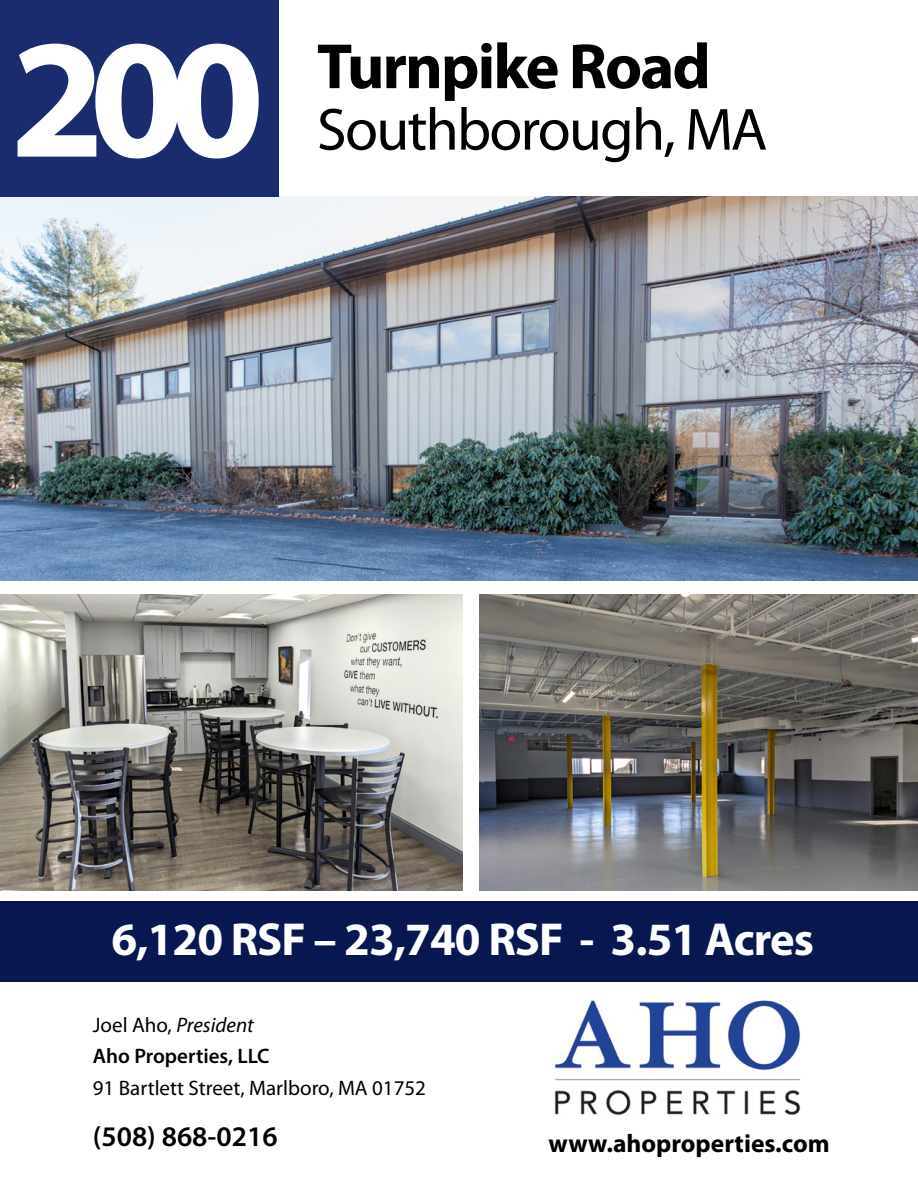
<style>
.page{position:relative;width:918px;height:1188px;background:#fff}
.page>*{position:absolute;margin:0;border:0;box-sizing:border-box;transform-origin:0 0}
.t1{font:700 171px "Myriad Pro";color:#fff}
.t2{font:700 64.5px "Myriad Pro";letter-spacing:-.03em;color:#000}
.t3{font:60px "Myriad Pro";letter-spacing:-.03em;color:#000}
.t4{font:700 46.5px "Myriad Pro";letter-spacing:-.02em;color:#fff}
.t5{font:600 28.5px "Myriad Pro";color:#000}
.t6{font:700 25.5px "Myriad Pro";color:#000}
.t7{font:600 21px/31.5px "Myriad Pro";color:#000}
.t8{font:21px "Myriad Pro";color:#000}
.s1{font-weight:400}
.s2{font-weight:400;font-style:italic}
</style>
<div class="page">
<img style="left:0;top:196px;width:918px;height:385px">
<img style="left:554px;top:1000px;width:247px;height:116px">
<div style="left:0;top:0;width:279px;height:197px;background:#1a2c6e"></div>
<img style="left:480px;top:594px;width:438px;height:297px">
<div style="left:0;top:901px;width:918px;height:80px;background:#081750"></div>
<img style="left:0;top:594px;width:463px;height:297px">
<h1 class="t1" style="left:10px;top:-12px;width:255px">200</h1>
<h2 class="t2" style="left:317px;top:24px;width:395px">Turnpike Road</h2>
<h3 class="t3" style="left:317px;top:93px;width:452px">Southborough, MA</h3>
<h3 class="t4" style="left:112px;top:909px;width:704px">6,120 RSF – 23,740 RSF - 3.51 Acres</h3>
<p class="t7" style="left:93px;top:1008px;width:178px"><span class="s1">Joel Aho,</span> <span class="s2">President<br></span>Aho Properties, LLC</p>
<p class="t8" style="left:93px;top:1075px;width:335px">91 Bartlett Street, Marlboro, MA 01752</p>
<h3 class="t5" style="left:93px;top:1118px;width:186px">(508) 868-0216</h3>
<p class="t6" style="left:549px;top:1127px;width:283px">www.ahoproperties.com</p>
</div>
